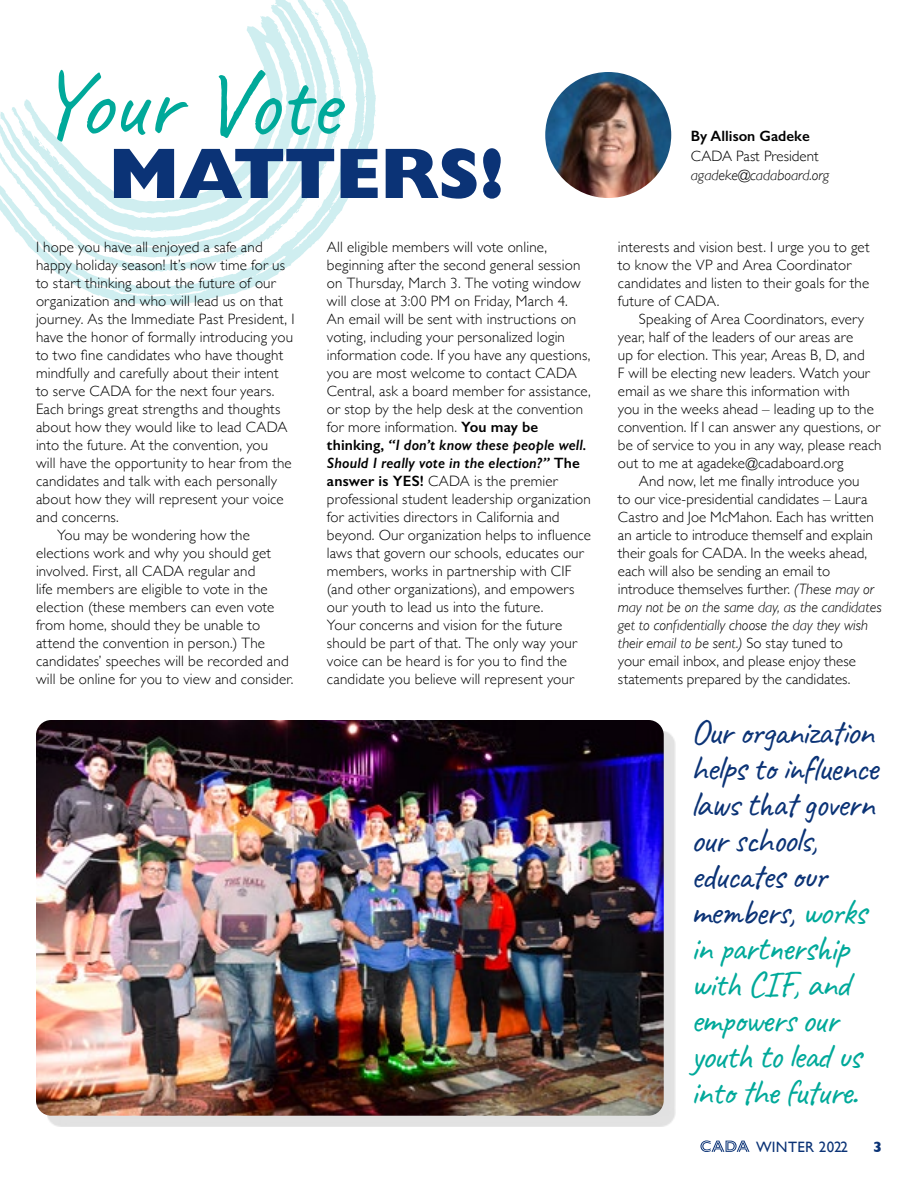
<style>
.page{position:relative;width:918px;height:1188px;background:#fff}
.page>*{position:absolute;margin:0;border:0;box-sizing:border-box;transform-origin:0 0}
.t1{font:96px "Caveat";letter-spacing:-.01em;color:#00a99a}
.t2{font:800 72px "Gill Sans MT Pro";letter-spacing:-.01em;color:#0b3376}
.t3{font:36px/36px "Caveat";letter-spacing:-.035em;color:#0b3376}
.t4{font:300 15px/18px "Gill Sans";letter-spacing:.01em;color:#000}
.t5{font:italic 300 15px "Gill Sans";color:#000}
.t6{font:600 15px "Gill Sans";color:#000}
.t7{font:15px "Gill Sans";letter-spacing:.02em;color:#0b3376}
.t8{font:700 15px "Gill Sans";color:#0b3376}
.s1{font-weight:600}
.s2{font-weight:600;font-style:italic}
.s3{font-style:italic}
.s4{color:#00a99a}
</style>
<div class="page">
<svg style="left:700px;top:1140px;width:50px;height:12px"></svg>
<svg style="left:56px;top:0;width:320px;height:306px"></svg>
<svg style="left:0;top:0;width:341px;height:272px"></svg>
<svg style="left:275px;top:22px;width:3px;height:4px"></svg>
<svg style="left:312px;top:10px;width:8px;height:13px"></svg>
<svg style="left:325px;top:45px;width:11px;height:15px"></svg>
<svg style="left:99px;top:256px;width:14px;height:9px"></svg>
<svg style="left:286px;top:205px;width:13px;height:19px"></svg>
<svg style="left:336px;top:109px;width:6px;height:28px"></svg>
<svg style="left:26px;top:195px;width:9px;height:11px"></svg>
<svg style="left:266px;top:228px;width:11px;height:10px"></svg>
<svg style="left:140px;top:264px;width:17px;height:10px"></svg>
<svg style="left:288px;top:231px;width:9px;height:11px"></svg>
<svg style="left:64px;top:167px;width:6px;height:6px"></svg>
<svg style="left:278px;top:164px;width:3px;height:4px"></svg>
<svg style="left:175px;top:283px;width:6px;height:3px"></svg>
<svg style="left:316px;top:145px;width:24px;height:23px"></svg>
<svg style="left:194px;top:281px;width:6px;height:2px"></svg>
<svg style="left:71px;top:243px;width:16px;height:11px"></svg>
<svg style="left:222px;top:248px;width:35px;height:27px"></svg>
<svg style="left:25px;top:121px;width:4px;height:8px"></svg>
<svg style="left:37px;top:141px;width:15px;height:28px"></svg>
<svg style="left:57px;top:227px;width:7px;height:7px"></svg>
<svg style="left:207px;top:264px;width:6px;height:2px"></svg>
<svg style="left:306px;top:176px;width:32px;height:31px"></svg>
<svg style="left:363px;top:115px;width:2px;height:7px"></svg>
<img style="left:545px;top:72px;width:126px;height:126px;border-radius:63px">
<div style="left:47px;top:731px;width:628px;height:396px;background:#e1e1e1"></div>
<img style="left:36px;top:720px;width:628px;height:396px">
<h1 class="t1" style="left:36px;top:43px;width:305px">Your Vote</h1>
<h2 class="t2" style="left:109px;top:131px;width:398px">MATTERS!</h2>
<p class="t6" style="left:691px;top:127px;width:121px">By Allison Gadeke</p>
<p class="t4" style="left:691px;top:146px;width:129px">CADA Past President</p>
<p class="t5" style="left:691px;top:167px;width:140px">agadeke@cadaboard.org</p>
<p class="t4" style="left:36px;top:237px;width:228px">I hope you have all enjoyed a safe and</p>
<p class="t4" style="left:36px;top:255px;width:251px">happy holiday season! It’s now time for us</p>
<p class="t4" style="left:36px;top:273px;width:241px">to start thinking about the future of our</p>
<p class="t4" style="left:36px;top:291px;width:248px">organization and who will lead us on that</p>
<p class="t4" style="left:36px;top:309px;width:260px">journey. As the Immediate Past President, I</p>
<p class="t4" style="left:36px;top:327px;width:259px">have the honor of formally introducing you</p>
<p class="t4" style="left:36px;top:345px;width:249px">to two fine candidates who have thought</p>
<p class="t4" style="left:36px;top:363px;width:244px">mindfully and carefully about their intent</p>
<p class="t4" style="left:36px;top:381px;width:240px">to serve CADA for the next four years.</p>
<p class="t4" style="left:36px;top:399px;width:246px">Each brings great strengths and thoughts</p>
<p class="t4" style="left:36px;top:417px;width:253px">about how they would like to lead CADA</p>
<p class="t4" style="left:36px;top:435px;width:234px">into the future. At the convention, you</p>
<p class="t4" style="left:36px;top:453px;width:257px">will have the opportunity to hear from the</p>
<p class="t4" style="left:36px;top:471px;width:243px">candidates and talk with each personally</p>
<p class="t4" style="left:36px;top:489px;width:249px">about how they will represent your voice</p>
<p class="t4" style="left:36px;top:507px;width:84px">and concerns.</p>
<p class="t4" style="left:57px;top:525px;width:195px">You may be wondering how the</p>
<p class="t4" style="left:36px;top:543px;width:236px">elections work and why you should get</p>
<p class="t4" style="left:36px;top:561px;width:221px">involved. First, all CADA regular and</p>
<p class="t4" style="left:36px;top:579px;width:233px">life members are eligible to vote in the</p>
<p class="t4" style="left:36px;top:597px;width:240px">election (these members can even vote</p>
<p class="t4" style="left:36px;top:615px;width:226px">from home, should they be unable to</p>
<p class="t4" style="left:36px;top:633px;width:231px">attend the convention in person.) The</p>
<p class="t4" style="left:36px;top:651px;width:254px">candidates’ speeches will be recorded and</p>
<p class="t4" style="left:36px;top:669px;width:259px">will be online for you to view and consider.</p>
<p class="t4" style="left:327px;top:237px;width:266px">All eligible members will vote online, beginning after the second general session on Thursday, March 3. The voting window will close at 3:00 PM on Friday, March 4.<br>An email will be sent with instructions on voting, including your personalized login information code. If you have any questions, you are most welcome to contact CADA Central, ask a board member for assistance, or stop by the help desk at the convention for more information. <span class="s1">You may be thinking,</span> <span class="s2">“I don’t know these people well.<br>Should I really vote in the election?”</span> <span class="s1">The answer is YES!</span> CADA is the premier professional student leadership organization for activities directors in California and beyond. Our organization helps to influence laws that govern our schools, educates our members, works in partnership with CIF (and other organizations), and empowers our youth to lead us into the future.<br>Your concerns and vision for the future should be part of that. The only way your voice can be heard is for you to find the candidate you believe will represent your</p>
<p class="t4" style="left:618px;top:237px;width:253px">interests and vision best. I urge you to get to know the VP and Area Coordinator candidates and listen to their goals for the future of CADA.</p>
<p class="t4" style="left:618px;top:309px;width:265px;text-indent:21px">Speaking of Area Coordinators, every year, half of the leaders of our areas are<br>up for election. This year, Areas B, D, and<br>F will be electing new leaders. Watch your email as we share this information with<br>you in the weeks ahead – leading up to the convention. If I can answer any questions, or be of service to you in any way, please reach out to me at agadeke@cadaboard.org</p>
<p class="t4" style="left:618px;top:471px;width:265px;text-indent:21px">And now, let me finally introduce you<br>to our vice-presidential candidates – Laura Castro and Joe McMahon. Each has written an article to introduce themself and explain their goals for CADA. In the weeks ahead, each will also be sending an email to introduce themselves further. <span class="s3">(These may or may not be on the same day, as the candidates get to confidentially choose the day they wish their email to be sent.)</span> So stay tuned to<br>your email inbox, and please enjoy these statements prepared by the candidates.</p>
<h3 class="t3" style="left:691px;top:714px;width:189px">Our organization helps to influence laws that govern our schools, educates our members, <span class="s4">works in partnership with CIF, and empowers our youth to lead us into the future.</span></h3>
<p class="t7" style="left:756px;top:1138px;width:94px">WINTER 2022</p>
<p class="t8" style="left:873px;top:1135px;width:10px">3</p>
</div>
